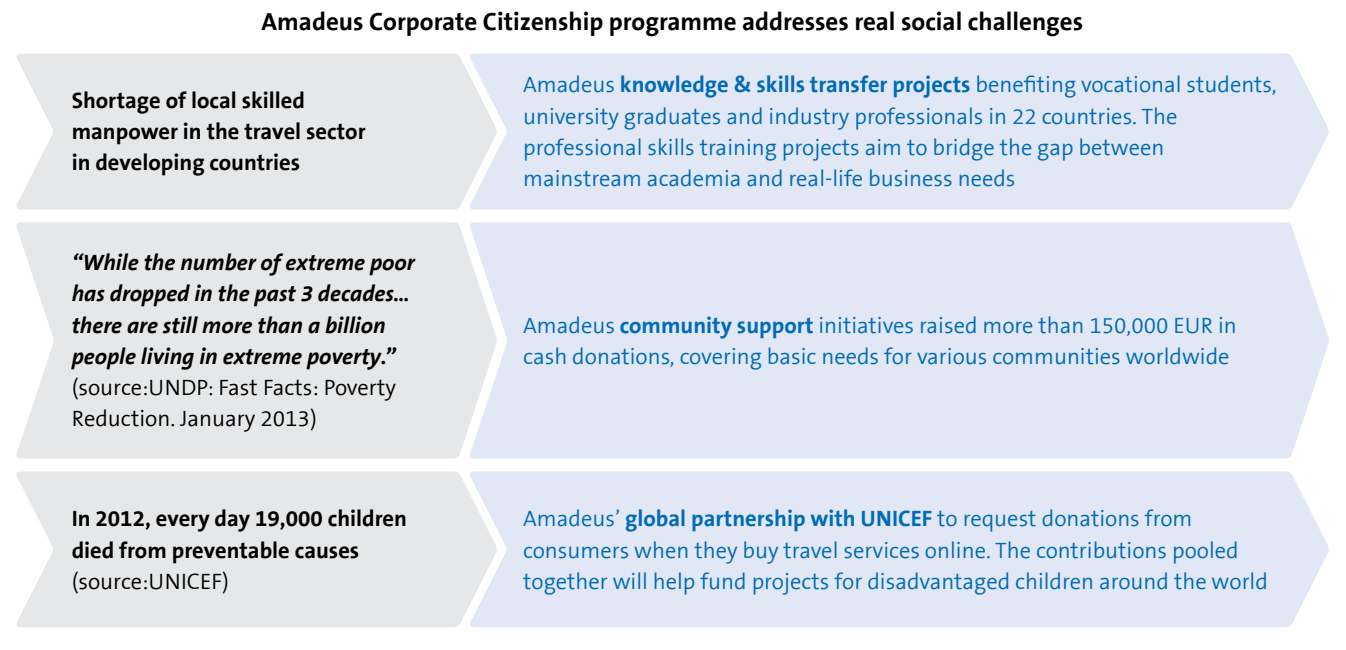
<style>
.page{position:relative;width:1346px;height:650px;background:#fff}
.page>*{position:absolute;margin:0;border:0;box-sizing:border-box;transform-origin:0 0}
.t1{font:700 25px "The Sans B7";color:#000}
.t2{font:300 22.5px/31.2px "The Sans B4";color:#006bb6}
.t3{font:700 22.5px/31.2px "The Sans B7";color:#000}
.t4{font:italic 700 22.5px/31.2px "The Sans B7";color:#000}
.t5{font:300 22.5px/31.2px "The Sans B4";color:#000}
.s1{font-family:"The Sans B7";font-weight:700}
</style>
<div class="page">
<div style="left:16px;top:54px;width:452px;height:155px;background:#e6e7e8"></div>
<div style="left:468px;top:53px;width:861px;height:157px;background:#e1e7f5"></div>
<div style="left:16px;top:471px;width:452px;height:156px;background:#e6e7e8"></div>
<div style="left:468px;top:471px;width:861px;height:156px;background:#e1e7f5"></div>
<div style="left:16px;top:222px;width:452px;height:237px;background:#e6e7e8"></div>
<div style="left:468px;top:222px;width:861px;height:237px;background:#e1e7f5"></div>
<p class="t1" style="left:262px;top:8px;width:823px">Amadeus Corporate Citizenship programme addresses real social challenges</p>
<p class="t3" style="left:72px;top:85px;width:295px">Shortage of local skilled manpower in the travel sector in developing countries</p>
<p class="t4" style="left:72px;top:247px;width:344px">“While the number of extreme poor has dropped in the past 3 decades… there are still more than a billion people living in extreme poverty.”</p>
<p class="t5" style="left:72px;top:372px;width:326px">(source:UNDP: Fast Facts: Poverty<br>Reduction. January 2013)</p>
<p class="t3" style="left:72px;top:503px;width:337px">In 2012, every day 19,000 children died from preventable causes</p>
<p class="t5" style="left:72px;top:566px;width:159px">(source:UNICEF)</p>
<p class="t2" style="left:523px;top:70px;width:755px">Amadeus <span class="s1">knowledge &amp; skills transfer projects</span> benefiting vocational students, university graduates and industry professionals in 22 countries. The professional skills training projects aim to bridge the gap between mainstream academia and real-life business needs</p>
<p class="t2" style="left:523px;top:310px;width:715px">Amadeus <span class="s1">community support</span> initiatives raised more than 150,000 EUR in cash donations, covering basic needs for various communities worldwide</p>
<p class="t2" style="left:523px;top:503px;width:746px">Amadeus’ <span class="s1">global partnership with UNICEF</span> to request donations from consumers when they buy travel services online. The contributions pooled together will help fund projects for disadvantaged children around the world</p>
</div>
